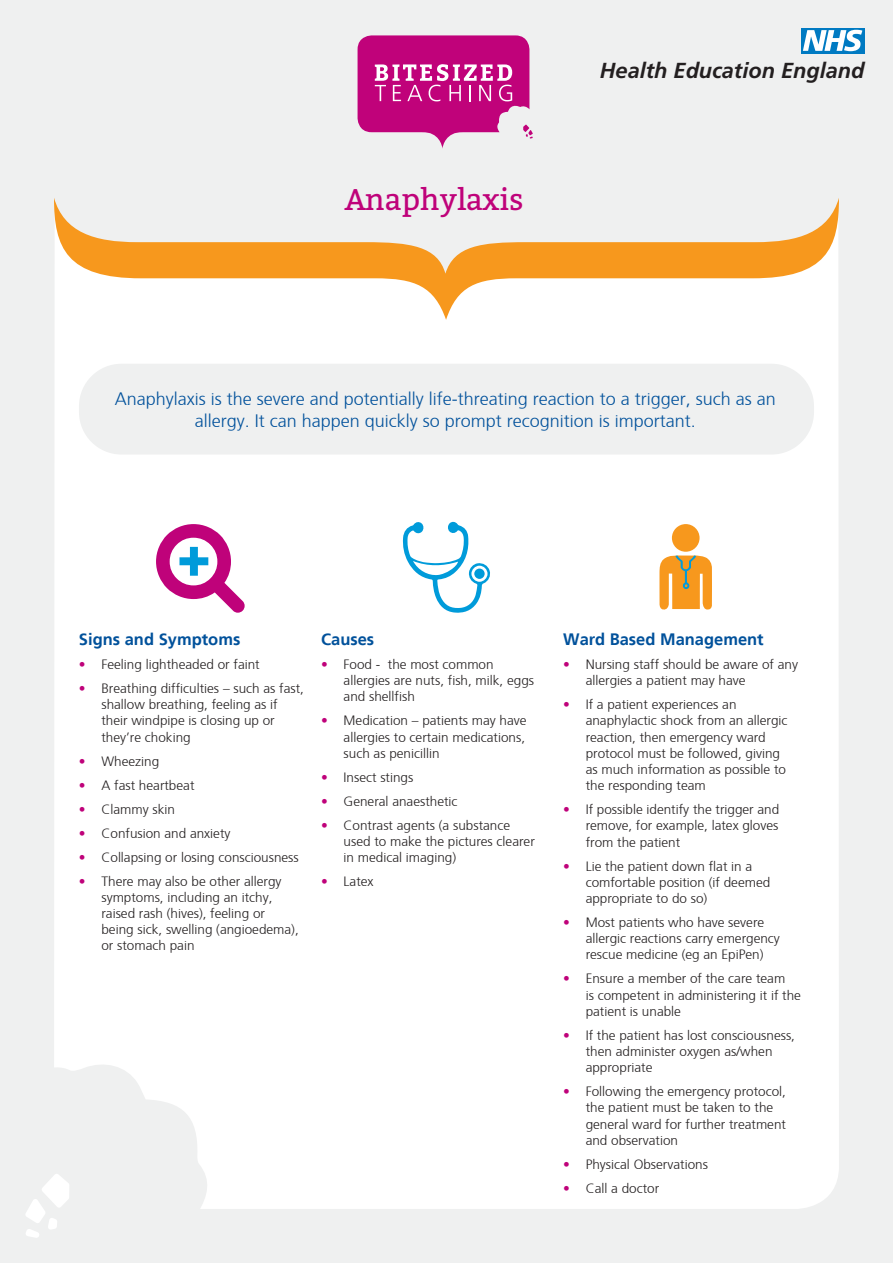
<style>
.page{position:relative;width:893px;height:1263px;background:#eff0f0}
.page>*{position:absolute;margin:0;border:0;box-sizing:border-box;transform-origin:0 0}
.Heading_1_cover{font:30px "Bitter";color:#bf027a}
.t1{font:italic 700 21.75px "Frutiger";color:#231f20}
.t2{font:300 18px/21.6px "Frutiger";color:#01519b;text-align:center}
.t3{font:700 16.5px "Frutiger";color:#01519b}
.t4{font:300 13.5px "Frutiger";color:#231f20}
.s1{color:#bf027a}
</style>
<div class="page">
<div style="left:54px;top:320px;width:785px;height:889px;background:#fff"></div>
<svg style="left:358px;top:35px;width:175px;height:114px"></svg>
<svg style="left:26px;top:1060px;width:186px;height:178px"></svg>
<svg style="left:54px;top:198px;width:785px;height:122px"></svg>
<svg style="left:659px;top:554px;width:53px;height:56px;background:#eda849"></svg>
<div style="left:672px;top:524px;width:28px;height:28px;background:#f7981d;border-radius:50%"></div>
<div style="left:801px;top:28px;width:64px;height:25px;background:#007ac2"></div>
<svg style="left:803px;top:30px;width:59px;height:21px"></svg>
<div style="left:79px;top:364px;width:735px;height:90px;background:#eff0f0;border-radius:43px"></div>
<svg style="left:156px;top:524px;width:89px;height:89px"></svg>
<svg style="left:402px;top:521px;width:89px;height:92px"></svg>
<div style="left:474px;top:568px;width:11px;height:11px;background:#009bda;border-radius:50%"></div>
<p class="Heading_1_cover" style="left:345px;top:178px;width:181px">Anaphylaxis</p>
<p class="t1" style="left:600px;top:58px;width:266px">Health Education England</p>
<p class="t2" style="left:115px;top:387px;width:663px">Anaphylaxis is the severe and potentially life-threating reaction to a trigger, such as an allergy. It can happen quickly so prompt recognition is important.</p>
<p class="t3" style="left:79px;top:629px;width:163px">Signs and Symptoms</p>
<p class="t4" style="left:79px;top:655px;width:182px"><span class="s1">•</span> Feeling lightheaded or faint</p>
<p class="t4" style="left:79px;top:679px;width:227px"><span class="s1">•</span> Breathing difficulties – such as fast,</p>
<p class="t4" style="left:101px;top:695px;width:178px">shallow breathing, feeling as if</p>
<p class="t4" style="left:101px;top:711px;width:175px">their windpipe is closing up or</p>
<p class="t4" style="left:101px;top:727px;width:91px">they’re choking</p>
<p class="t4" style="left:79px;top:751px;width:82px"><span class="s1">•</span> Wheezing</p>
<p class="t4" style="left:79px;top:775px;width:117px"><span class="s1">•</span> A fast heartbeat</p>
<p class="t4" style="left:79px;top:799px;width:97px"><span class="s1">•</span> Clammy skin</p>
<p class="t4" style="left:79px;top:823px;width:153px"><span class="s1">•</span> Confusion and anxiety</p>
<p class="t4" style="left:79px;top:847px;width:221px"><span class="s1">•</span> Collapsing or losing consciousness</p>
<p class="t4" style="left:79px;top:871px;width:204px"><span class="s1">•</span> There may also be other allergy</p>
<p class="t4" style="left:101px;top:888px;width:173px">symptoms, including an itchy,</p>
<p class="t4" style="left:101px;top:904px;width:165px">raised rash (hives), feeling or</p>
<p class="t4" style="left:101px;top:920px;width:199px">being sick, swelling (angioedema),</p>
<p class="t4" style="left:101px;top:936px;width:95px">or stomach pain</p>
<p class="t3" style="left:321px;top:629px;width:55px">Causes</p>
<p class="t4" style="left:321px;top:655px;width:174px"><span class="s1">•</span> Food - the most common</p>
<p class="t4" style="left:344px;top:671px;width:192px">allergies are nuts, fish, milk, eggs</p>
<p class="t4" style="left:344px;top:687px;width:73px">and shellfish</p>
<p class="t4" style="left:321px;top:711px;width:207px"><span class="s1">•</span> Medication – patients may have</p>
<p class="t4" style="left:344px;top:727px;width:183px">allergies to certain medications,</p>
<p class="t4" style="left:344px;top:744px;width:98px">such as penicillin</p>
<p class="t4" style="left:321px;top:768px;width:94px"><span class="s1">•</span> Insect stings</p>
<p class="t4" style="left:321px;top:792px;width:138px"><span class="s1">•</span> General anaesthetic</p>
<p class="t4" style="left:321px;top:816px;width:191px"><span class="s1">•</span> Contrast agents (a substance</p>
<p class="t4" style="left:344px;top:832px;width:193px">used to make the pictures clearer</p>
<p class="t4" style="left:344px;top:848px;width:114px">in medical imaging)</p>
<p class="t4" style="left:321px;top:872px;width:54px"><span class="s1">•</span> Latex</p>
<p class="t3" style="left:563px;top:629px;width:202px">Ward Based Management</p>
<p class="t4" style="left:563px;top:655px;width:236px"><span class="s1">•</span> Nursing staff should be aware of any</p>
<p class="t4" style="left:586px;top:671px;width:161px">allergies a patient may have</p>
<p class="t4" style="left:563px;top:695px;width:175px"><span class="s1">•</span> If a patient experiences an</p>
<p class="t4" style="left:586px;top:711px;width:203px">anaphylactic shock from an allergic</p>
<p class="t4" style="left:586px;top:727px;width:182px">reaction, then emergency ward</p>
<p class="t4" style="left:586px;top:744px;width:196px">protocol must be followed, giving</p>
<p class="t4" style="left:586px;top:760px;width:202px">as much information as possible to</p>
<p class="t4" style="left:586px;top:776px;width:122px">the responding team</p>
<p class="t4" style="left:563px;top:800px;width:218px"><span class="s1">•</span> If possible identify the trigger and</p>
<p class="t4" style="left:586px;top:816px;width:194px">remove, for example, latex gloves</p>
<p class="t4" style="left:586px;top:832px;width:96px">from the patient</p>
<p class="t4" style="left:563px;top:856px;width:191px"><span class="s1">•</span> Lie the patient down flat in a</p>
<p class="t4" style="left:586px;top:873px;width:186px">comfortable position (if deemed</p>
<p class="t4" style="left:586px;top:889px;width:123px">appropriate to do so)</p>
<p class="t4" style="left:563px;top:913px;width:203px"><span class="s1">•</span> Most patients who have severe</p>
<p class="t4" style="left:586px;top:929px;width:196px">allergic reactions carry emergency</p>
<p class="t4" style="left:586px;top:945px;width:179px">rescue medicine (eg an EpiPen)</p>
<p class="t4" style="left:563px;top:969px;width:224px"><span class="s1">•</span> Ensure a member of the care team</p>
<p class="t4" style="left:586px;top:985px;width:217px">is competent in administering it if the</p>
<p class="t4" style="left:586px;top:1002px;width:97px">patient is unable</p>
<p class="t4" style="left:563px;top:1026px;width:233px"><span class="s1">•</span> If the patient has lost consciousness,</p>
<p class="t4" style="left:586px;top:1042px;width:188px">then administer oxygen as/when</p>
<p class="t4" style="left:586px;top:1058px;width:68px">appropriate</p>
<p class="t4" style="left:563px;top:1082px;width:224px"><span class="s1">•</span> Following the emergency protocol,</p>
<p class="t4" style="left:586px;top:1098px;width:189px">the patient must be taken to the</p>
<p class="t4" style="left:586px;top:1114px;width:202px">general ward for further treatment</p>
<p class="t4" style="left:586px;top:1131px;width:94px">and observation</p>
<p class="t4" style="left:563px;top:1155px;width:146px"><span class="s1">•</span> Physical Observations</p>
<p class="t4" style="left:563px;top:1179px;width:98px"><span class="s1">•</span> Call a doctor</p>
</div>
